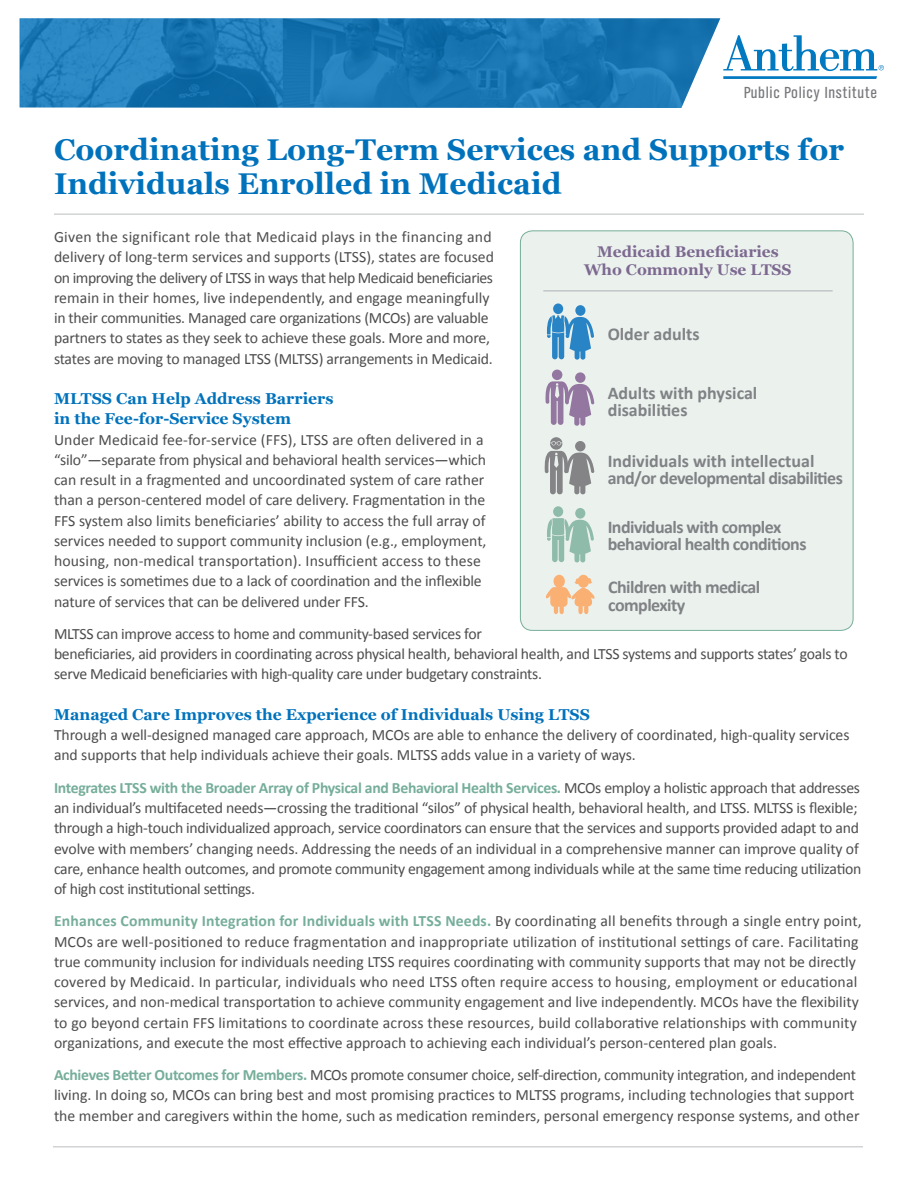
<style>
.page{position:relative;width:918px;height:1188px;background:#fff}
.page>*{position:absolute;margin:0;border:0;box-sizing:border-box;transform-origin:0 0}
.t1{font:700 30px/34.5px "Georgia";color:#0072bc}
.t2{font:700 18px/17.5px "Calibri";letter-spacing:-.03em;color:#808285}
.t3{font:700 18px/17.5px "Calibri";color:#808285}
.t4{font:16.65px "TV Nord Cond EF";letter-spacing:.04em;color:#77787b}
.t5{font:15.75px/20.2px "Calibri";letter-spacing:-.005em;color:#4d4d4f}
.t6{font:700 15.75px/20.2px "Georgia";color:#0072bc}
.t7{font:700 15.45px/18.6px "Georgia";color:#7d6990;text-align:center}
.s1{font-weight:700;color:#76ae99}
</style>
<div class="page">
<svg style="left:723px;top:35px;width:161px;height:44px"></svg>
<hr style="left:53px;top:1146px;width:810px;height:2px;background:#d1d3d4">
<hr style="left:54px;top:213px;width:810px;height:2px;background:#d1d3d4">
<div style="left:520px;top:231px;width:333px;height:399px;background:#ebf2ee;border-radius:12px"></div>
<div style="left:520px;top:230px;width:334px;height:401px;border:1px solid #76ae99;border-radius:12px"></div>
<hr style="left:543px;top:290px;width:290px;height:2px;background:#bcbec0">
<div style="left:552px;top:370px;width:10px;height:10px;background:#9477a0;border-radius:50%"></div>
<svg style="left:545px;top:381px;width:49px;height:45px"></svg>
<div style="left:575px;top:372px;width:11px;height:11px;background:#9477a0;border-radius:50%"></div>
<svg style="left:544px;top:437px;width:50px;height:57px"></svg>
<div style="left:553px;top:303px;width:10px;height:11px;background:#2984c6;border-radius:50%"></div>
<svg style="left:547px;top:315px;width:47px;height:45px"></svg>
<div style="left:575px;top:305px;width:10px;height:11px;background:#2984c6;border-radius:50%"></div>
<div style="left:553px;top:506px;width:10px;height:11px;background:#8fbbaa;border-radius:50%"></div>
<div style="left:575px;top:508px;width:10px;height:11px;background:#8fbbaa;border-radius:50%"></div>
<svg style="left:547px;top:518px;width:47px;height:44px"></svg>
<div style="left:554px;top:575px;width:11px;height:13px;background:#faaf73;border-radius:50%"></div>
<div style="left:578px;top:575px;width:11px;height:13px;background:#faaf73;border-radius:50%"></div>
<svg style="left:545px;top:577px;width:50px;height:37px"></svg>
<img style="left:20px;top:18px;width:700px;height:90px">
<p class="t4" style="left:744px;top:83px;width:135px">Public Policy Institute</p>
<h1 class="t1" style="left:54px;top:130px;width:792px">Coordinating Long-Term Services and Supports for<br>Individuals Enrolled in Medicaid</h1>
<p class="t5" style="left:54px;top:227px;width:441px">Given the significant role that Medicaid plays in the financing and delivery of long-term services and supports (LTSS), states are focused on improving the delivery of LTSS in ways that help Medicaid beneficiaries remain in their homes, live independently, and engage meaningfully in their communities. Managed care organizations (MCOs) are valuable partners to states as they seek to achieve these goals. More and more, states are moving to managed LTSS (MLTSS) arrangements in Medicaid.</p>
<p class="t6" style="left:54px;top:388px;width:281px">MLTSS Can Help Address Barriers in the Fee-for-Service System</p>
<p class="t5" style="left:54px;top:429px;width:434px">Under Medicaid fee-for-service (FFS), LTSS are often delivered in a “silo”—separate from physical and behavioral health services—which can result in a fragmented and uncoordinated system of care rather than a person-centered model of care delivery. Fragmentation in the FFS system also limits beneficiaries’ ability to access the full array of services needed to support community inclusion (e.g., employment, housing, non-medical transportation). Insufficient access to these services is sometimes due to a lack of coordination and the inflexible nature of services that can be delivered under FFS.</p>
<p class="t5" style="left:54px;top:624px;width:795px">MLTSS can improve access to home and community-based services for<br>beneficiaries, aid providers in coordinating across physical health, behavioral health, and LTSS systems and supports states’ goals to serve Medicaid beneficiaries with high-quality care under budgetary constraints.</p>
<p class="t6" style="left:54px;top:704px;width:538px">Managed Care Improves the Experience of Individuals Using LTSS</p>
<p class="t5" style="left:54px;top:725px;width:797px">Through a well-designed managed care approach, MCOs are able to enhance the delivery of coordinated, high-quality services and supports that help individuals achieve their goals. MLTSS adds value in a variety of ways.</p>
<p class="t5" style="left:54px;top:777px;width:809px"><span class="s1">Integrates LTSS with the Broader Array of Physical and Behavioral Health Services.</span> MCOs employ a holistic approach that addresses an individual’s multifaceted needs—crossing the traditional “silos” of physical health, behavioral health, and LTSS. MLTSS is flexible; through a high-touch individualized approach, service coordinators can ensure that the services and supports provided adapt to and evolve with members’ changing needs. Addressing the needs of an individual in a comprehensive manner can improve quality of care, enhance health outcomes, and promote community engagement among individuals while at the same time reducing utilization of high cost institutional settings.</p>
<p class="t5" style="left:54px;top:911px;width:809px"><span class="s1">Enhances Community Integration for Individuals with LTSS Needs.</span> By coordinating all benefits through a single entry point, MCOs are well-positioned to reduce fragmentation and inappropriate utilization of institutional settings of care. Facilitating true community inclusion for individuals needing LTSS requires coordinating with community supports that may not be directly covered by Medicaid. In particular, individuals who need LTSS often require access to housing, employment or educational services, and non-medical transportation to achieve community engagement and live independently. MCOs have the flexibility to go beyond certain FFS limitations to coordinate across these resources, build collaborative relationships with community organizations, and execute the most effective approach to achieving each individual’s person-centered plan goals.</p>
<p class="t5" style="left:54px;top:1065px;width:807px"><span class="s1">Achieves Better Outcomes for Members.</span> MCOs promote consumer choice, self-direction, community integration, and independent living. In doing so, MCOs can bring best and most promising practices to MLTSS programs, including technologies that support the member and caregivers within the home, such as medication reminders, personal emergency response systems, and other</p>
<p class="t7" style="left:584px;top:241px;width:209px">Medicaid Beneficiaries<br>Who Commonly Use LTSS</p>
<p class="t3" style="left:608px;top:326px;width:93px">Older adults</p>
<p class="t3" style="left:608px;top:384px;width:151px">Adults with physical disabilities</p>
<p class="t2" style="left:608px;top:452px;width:237px">Individuals with intellectual and/or developmental disabilities</p>
<p class="t2" style="left:608px;top:518px;width:200px">Individuals with complex behavioral health conditions</p>
<p class="t2" style="left:608px;top:578px;width:154px">Children with medical complexity</p>
</div>
